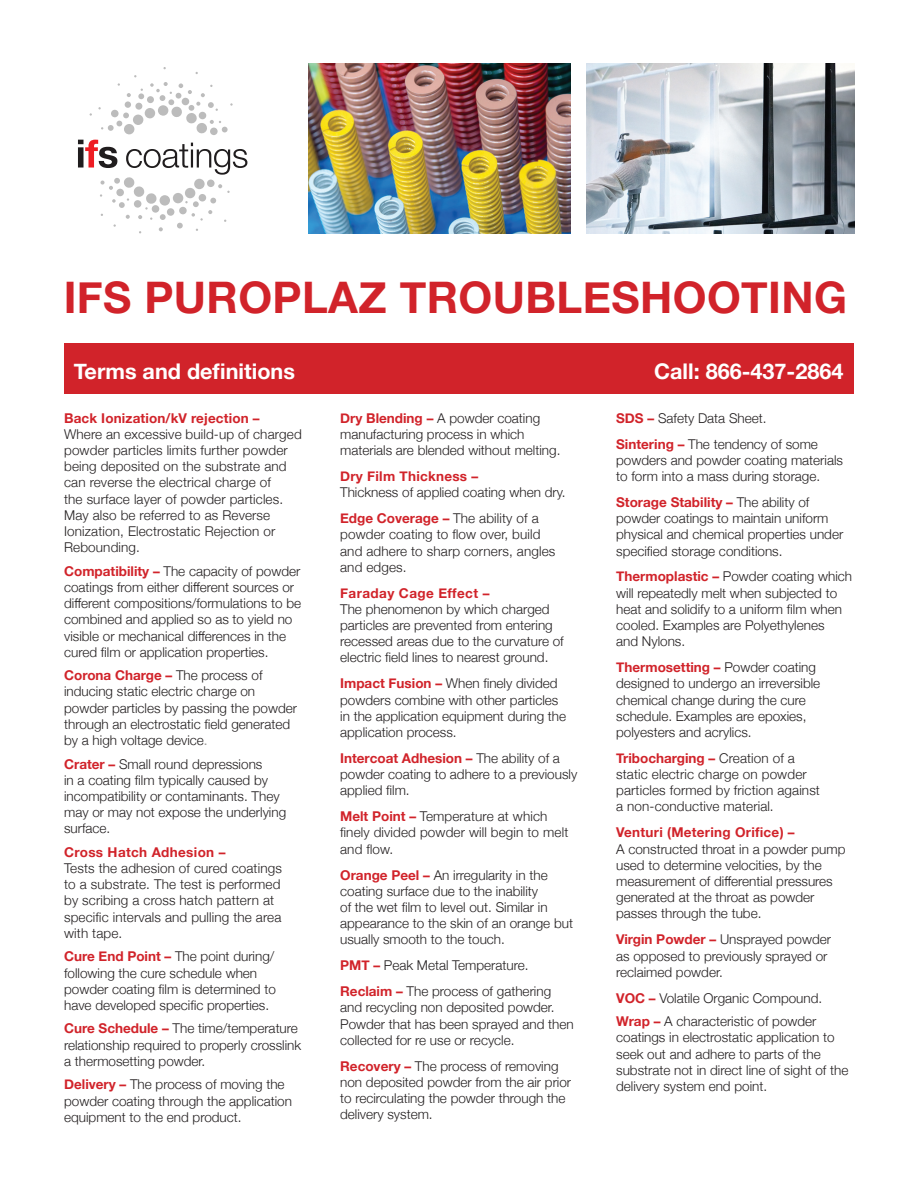
<style>
.page{position:relative;width:918px;height:1188px;background:#fff}
.page>*{position:absolute;margin:0;border:0;box-sizing:border-box;transform-origin:0 0}
.t1{font:700 43.5px "Helvetica Neue";letter-spacing:.01em;color:#d1232a}
.t2{font:700 21.6px "Helvetica Neue";color:#fff}
.t3{font:300 13.5px/16.2px "Helvetica Neue";color:#231f20}
.t4{font:700 13.5px "Helvetica Neue";letter-spacing:.02em;color:#d1232a}
.s1{font-weight:700;color:#d1232a}
.s2{font-weight:400;color:#9d9b9a}
</style>
<div class="page">
<div style="left:64px;top:343px;width:790px;height:51px;background:#d1232a"></div>
<div style="left:124px;top:124px;width:11px;height:11px;background:#bcbcbc;border-radius:50%"></div>
<div style="left:133px;top:114px;width:11px;height:11px;background:#bcbcbc;border-radius:50%"></div>
<div style="left:145px;top:108px;width:10px;height:11px;background:#bcbcbc;border-radius:50%"></div>
<div style="left:135px;top:103px;width:7px;height:7px;background:#bcbcbc;border-radius:50%"></div>
<div style="left:147px;top:96px;width:7px;height:7px;background:#bcbcbc;border-radius:50%"></div>
<div style="left:125px;top:101px;width:6px;height:7px;background:#bcbcbc;border-radius:50%"></div>
<svg style="left:127px;top:93px;width:4px;height:4px"></svg>
<svg style="left:138px;top:89px;width:6px;height:10px"></svg>
<svg style="left:98px;top:107px;width:31px;height:24px"></svg>
<svg style="left:150px;top:82px;width:83px;height:52px"></svg>
<svg style="left:78px;top:140px;width:169px;height:93px"></svg>
<img style="left:309px;top:64px;width:261px;height:170px">
<img style="left:586px;top:64px;width:268px;height:170px">
<h1 class="t1" style="left:64px;top:263px;width:785px">IFS PUROPLAZ TROUBLESHOOTING</h1>
<h2 class="t2" style="left:74px;top:354px;width:223px">Terms and definitions</h2>
<h2 class="t2" style="left:654px;top:354px;width:191px">Call: 866-437-2864</h2>
<p class="t4" style="left:64px;top:407px;width:197px">Back Ionization/kV rejection –</p>
<p class="t3" style="left:64px;top:425px;width:239px">Where an excessive build-up of charged powder particles limits further powder being deposited on the substrate and can reverse the electrical charge of<br>the surface layer of powder particles.<br>May also be referred to as Reverse Ionization, Electrostatic Rejection or Rebounding.</p>
<p class="t3" style="left:64px;top:562px;width:239px"><span class="s1">Compatibility –</span> The capacity of powder coatings from either different sources or different compositions/formulations to be combined and applied so as to yield no visible or mechanical differences in the cured film or application properties.</p>
<p class="t3" style="left:64px;top:666px;width:235px"><span class="s1">Corona Charge –</span> The process of inducing static electric charge on powder particles by passing the powder through an electrostatic field generated by a high voltage device<span class="s2">.</span></p>
<p class="t3" style="left:64px;top:755px;width:224px"><span class="s1">Crater –</span> Small round depressions<br>in a coating film typically caused by incompatibility or contaminants. They may or may not expose the underlying surface.</p>
<p class="t4" style="left:64px;top:841px;width:163px">Cross Hatch Adhesion –</p>
<p class="t3" style="left:64px;top:859px;width:219px">Tests the adhesion of cured coatings to a substrate. The test is performed by scribing a cross hatch pattern at specific intervals and pulling the area with tape.</p>
<p class="t3" style="left:64px;top:947px;width:213px"><span class="s1">Cure End Point –</span> The point during/ following the cure schedule when powder coating film is determined to have developed specific properties.</p>
<p class="t3" style="left:64px;top:1020px;width:239px"><span class="s1">Cure Schedule –</span> The time/temperature relationship required to properly crosslink a thermosetting powder.</p>
<p class="t3" style="left:64px;top:1075px;width:229px"><span class="s1">Delivery –</span> The process of moving the powder coating through the application equipment to the end product.</p>
<p class="t3" style="left:340px;top:409px;width:222px"><span class="s1">Dry Blending –</span> A powder coating manufacturing process in which materials are blended without melting.</p>
<p class="t4" style="left:340px;top:466px;width:140px">Dry Film Thickness –</p>
<p class="t3" style="left:340px;top:478px;width:227px;line-height:26px">Thickness of applied coating when dry.<br><span class="s1">Edge Coverage –</span> The ability of a</p>
<p class="t3" style="left:340px;top:525px;width:217px">powder coating to flow over, build and adhere to sharp corners, angles and edges.</p>
<p class="t4" style="left:340px;top:582px;width:151px">Faraday Cage Effect –</p>
<p class="t3" style="left:340px;top:600px;width:225px">The phenomenon by which charged particles are prevented from entering recessed areas due to the curvature of electric field lines to nearest ground.</p>
<p class="t3" style="left:340px;top:674px;width:228px"><span class="s1">Impact Fusion –</span> When finely divided powders combine with other particles in the application equipment during the application process.</p>
<p class="t3" style="left:340px;top:749px;width:239px"><span class="s1">Intercoat Adhesion –</span> The ability of a powder coating to adhere to a previously applied film.</p>
<p class="t3" style="left:340px;top:807px;width:230px"><span class="s1">Melt Point –</span> Temperature at which finely divided powder will begin to melt and flow.</p>
<p class="t3" style="left:340px;top:866px;width:234px"><span class="s1">Orange Peel –</span> An irregularity in the coating surface due to the inability<br>of the wet film to level out. Similar in appearance to the skin of an orange but usually smooth to the touch.</p>
<p class="t3" style="left:340px;top:951px;width:213px;line-height:26px"><span class="s1">PMT –</span> Peak Metal Temperature.<br><span class="s1">Reclaim –</span> The process of gathering</p>
<p class="t3" style="left:340px;top:998px;width:235px">and recycling non deposited powder.<br>Powder that has been sprayed and then collected for re use or recycle.</p>
<p class="t3" style="left:340px;top:1057px;width:233px"><span class="s1">Recovery –</span> The process of removing non deposited powder from the air prior to recirculating the powder through the delivery system.</p>
<p class="t3" style="left:616px;top:404px;width:203px;line-height:26px"><span class="s1">SDS –</span> Safety Data Sheet.<br><span class="s1">Sintering –</span> The tendency of some</p>
<p class="t3" style="left:616px;top:451px;width:228px">powders and powder coating materials to form into a mass during storage.</p>
<p class="t3" style="left:616px;top:493px;width:229px"><span class="s1">Storage Stability –</span> The ability of powder coatings to maintain uniform physical and chemical properties under specified storage conditions.</p>
<p class="t3" style="left:616px;top:568px;width:238px"><span class="s1">Thermoplastic –</span> Powder coating which will repeatedly melt when subjected to heat and solidify to a uniform film when cooled. Examples are Polyethylenes<br>and Nylons.</p>
<p class="t3" style="left:616px;top:658px;width:206px"><span class="s1">Thermosetting –</span> Powder coating designed to undergo an irreversible chemical change during the cure schedule. Examples are epoxies, polyesters and acrylics.</p>
<p class="t3" style="left:616px;top:749px;width:205px"><span class="s1">Tribocharging –</span> Creation of a static electric charge on powder particles formed by friction against a non-conductive material.</p>
<p class="t4" style="left:616px;top:822px;width:180px">Venturi (Metering Orifice) –</p>
<p class="t3" style="left:616px;top:840px;width:231px">A constructed throat in a powder pump used to determine velocities, by the measurement of differential pressures generated at the throat as powder passes through the tube.</p>
<p class="t3" style="left:616px;top:930px;width:216px"><span class="s1">Virgin Powder –</span> Unsprayed powder as opposed to previously sprayed or reclaimed powder.</p>
<p class="t3" style="left:616px;top:985px;width:208px;line-height:23.5px"><span class="s1">VOC –</span> Volatile Organic Compound.<br><span class="s1">Wrap –</span> A characteristic of powder</p>
<p class="t3" style="left:616px;top:1028px;width:234px">coatings in electrostatic application to seek out and adhere to parts of the substrate not in direct line of sight of the delivery system end point.</p>
</div>
